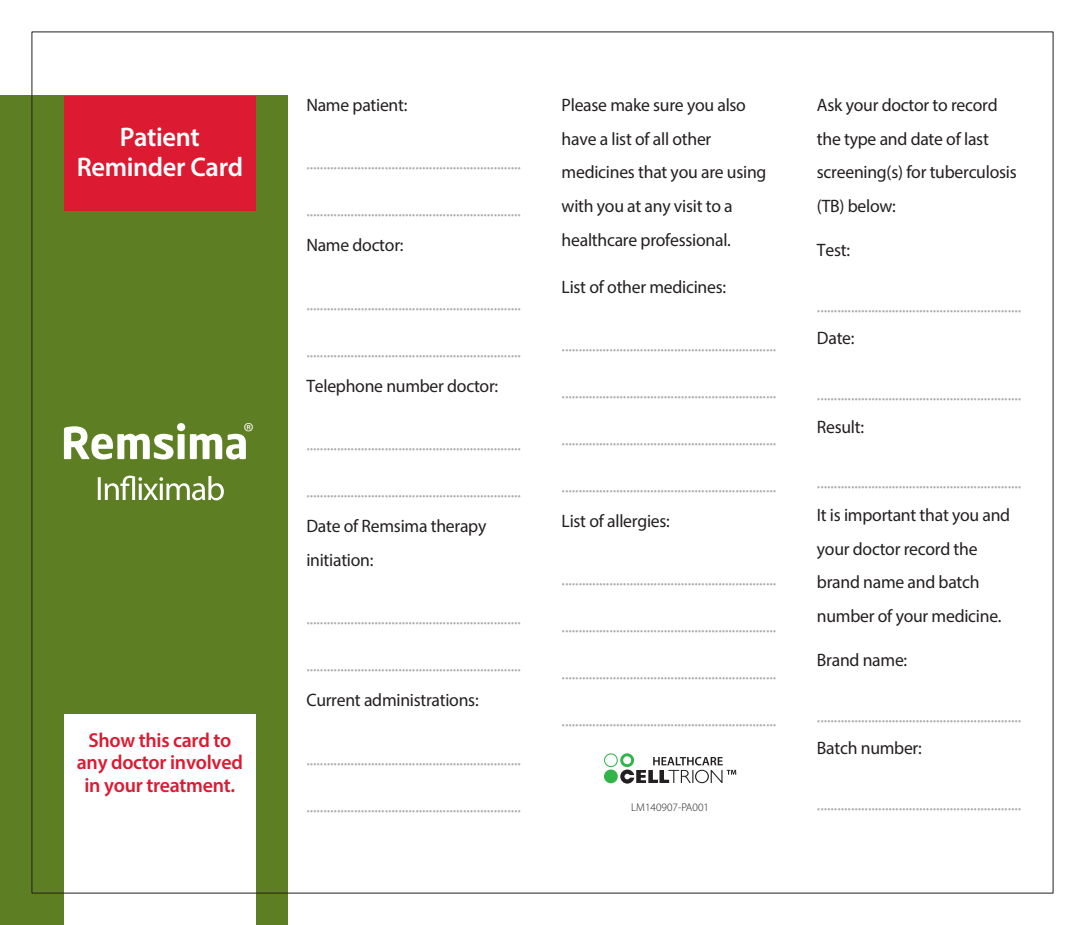
<style>
.page{position:relative;width:1085px;height:925px;background:#fff}
.page>*{position:absolute;margin:0;border:0;box-sizing:border-box;transform-origin:0 0}
.t1{font:600 27px/29.2px "Myriad Pro";letter-spacing:-.015em;color:#fff;text-align:center}
.t2{font:300 26.55px "Myriad Pro";color:#fff}
.t3{font:600 20.25px/22.5px "Myriad Pro";letter-spacing:-.015em;color:#dc1a32;text-align:center}
.t4{font:18px "Myriad Pro";color:#a8a9ad}
.t5{font:18px/33.8px "Myriad Pro";letter-spacing:-.015em;color:#231f20}
.t6{font:300 11.25px "Myriad Pro";color:#231f20}
</style>
<div class="page">
<div style="left:0;top:96px;width:287px;height:829px;background:#5e7e23"></div>
<svg style="left:98px;top:476px;width:126px;height:24px"></svg>
<svg style="left:190px;top:434px;width:56px;height:25px"></svg>
<svg style="left:64px;top:426px;width:109px;height:33px"></svg>
<div style="left:178px;top:434px;width:6px;height:25px;background:#fff"></div>
<div style="left:177px;top:423px;width:8px;height:8px;background:#fff;border-radius:50%"></div>
<div style="left:64px;top:96px;width:191px;height:114px;background:#dc1a32"></div>
<div style="left:64px;top:714px;width:191px;height:211px;background:#fff"></div>
<svg style="left:604px;top:753px;width:132px;height:30px"></svg>
<h1 class="t1" style="left:77px;top:122px;width:168px">Patient<br>Reminder Card</h1>
<h2 class="t2" style="left:243px;top:418px;width:12px">®</h2>
<p class="t3" style="left:77px;top:728px;width:167px">Show this card to any doctor involved in your treatment.</p>
<p class="t5" style="left:306px;top:88px;width:103px">Name patient:</p>
<p class="t4" style="left:306px;top:156px;width:216px">·······························································</p>
<p class="t4" style="left:306px;top:203px;width:216px">·······························································</p>
<p class="t5" style="left:306px;top:228px;width:99px">Name doctor:</p>
<p class="t4" style="left:306px;top:297px;width:216px">·······························································</p>
<p class="t4" style="left:306px;top:343px;width:216px">·······························································</p>
<p class="t5" style="left:306px;top:368px;width:193px">Telephone number doctor:</p>
<p class="t4" style="left:306px;top:437px;width:216px">·······························································</p>
<p class="t4" style="left:306px;top:484px;width:216px">·······························································</p>
<p class="t5" style="left:306px;top:509px;width:181px">Date of Remsima therapy initiation:</p>
<p class="t4" style="left:306px;top:611px;width:216px">·······························································</p>
<p class="t4" style="left:306px;top:658px;width:216px">·······························································</p>
<p class="t5" style="left:306px;top:683px;width:174px">Current administrations:</p>
<p class="t4" style="left:306px;top:752px;width:216px">·······························································</p>
<p class="t4" style="left:306px;top:798px;width:216px">·······························································</p>
<p class="t5" style="left:561px;top:88px;width:206px">Please make sure you also have a list of all other medicines that you are using with you at any visit to a healthcare professional.</p>
<p class="t5" style="left:561px;top:269px;width:166px">List of other medicines:</p>
<p class="t4" style="left:561px;top:338px;width:216px">·······························································</p>
<p class="t4" style="left:561px;top:385px;width:216px">·······························································</p>
<p class="t4" style="left:561px;top:432px;width:216px">·······························································</p>
<p class="t4" style="left:561px;top:478px;width:216px">·······························································</p>
<p class="t5" style="left:561px;top:503px;width:110px">List of allergies:</p>
<p class="t4" style="left:561px;top:572px;width:216px">·······························································</p>
<p class="t4" style="left:561px;top:619px;width:216px">·······························································</p>
<p class="t4" style="left:561px;top:666px;width:216px">·······························································</p>
<p class="t4" style="left:561px;top:712px;width:216px">·······························································</p>
<p class="t6" style="left:631px;top:801px;width:79px">LM140907-PA001</p>
<p class="t5" style="left:816px;top:88px;width:201px">Ask your doctor to record the type and date of last screening(s) for tuberculosis (TB) below:</p>
<p class="t5" style="left:816px;top:233px;width:35px">Test:</p>
<p class="t4" style="left:816px;top:299px;width:206px">····························································</p>
<p class="t5" style="left:816px;top:321px;width:39px">Date:</p>
<p class="t4" style="left:816px;top:387px;width:206px">····························································</p>
<p class="t5" style="left:816px;top:409px;width:49px">Result:</p>
<p class="t4" style="left:816px;top:475px;width:206px">····························································</p>
<p class="t5" style="left:816px;top:498px;width:195px">It is important that you and your doctor record the brand name and batch number of your medicine.</p>
<p class="t5" style="left:816px;top:643px;width:92px">Brand name:</p>
<p class="t4" style="left:816px;top:709px;width:206px">····························································</p>
<p class="t5" style="left:816px;top:731px;width:106px">Batch number:</p>
<p class="t4" style="left:816px;top:797px;width:206px">····························································</p>
</div>
